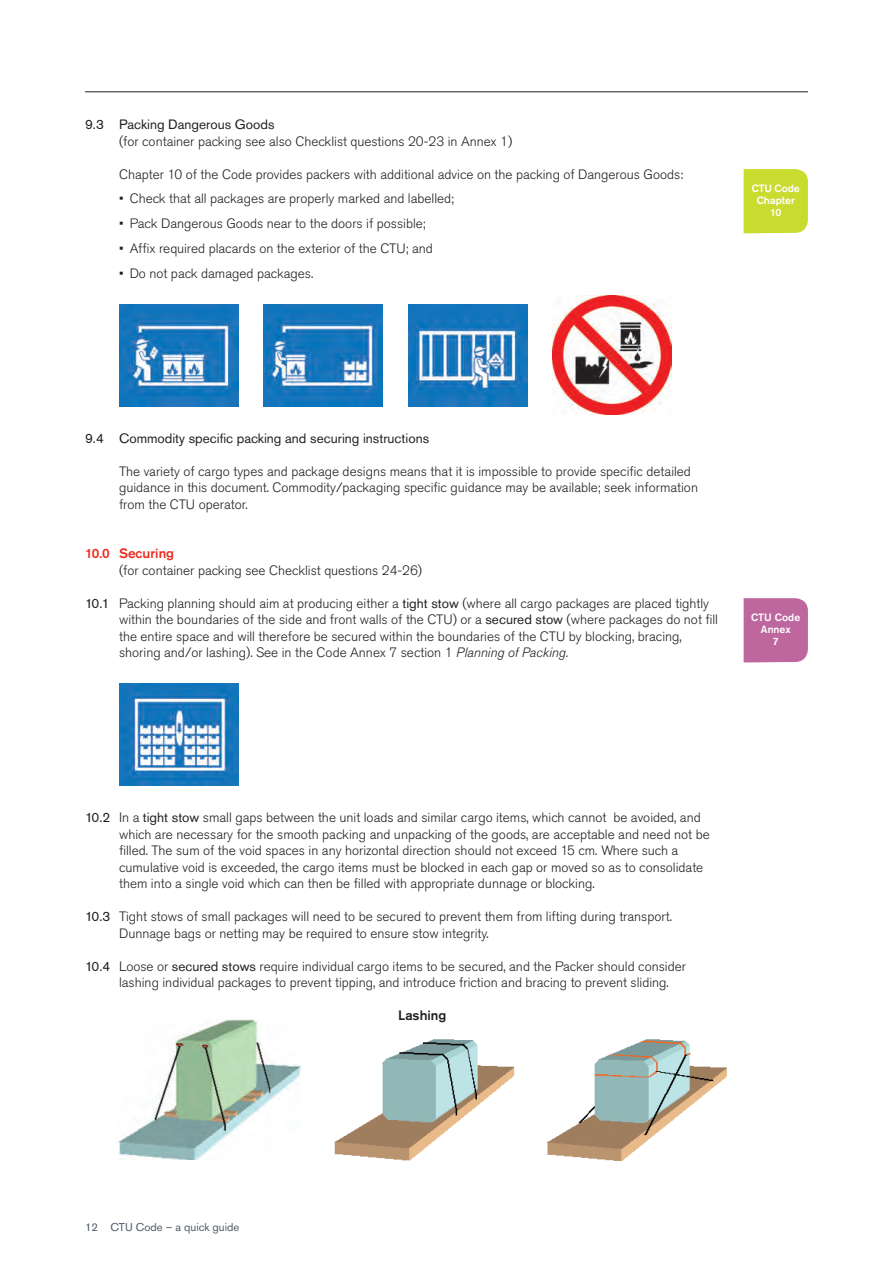
<style>
.page{position:relative;width:893px;height:1263px;background:#fff}
.page>*{position:absolute;margin:0;border:0;box-sizing:border-box;transform-origin:0 0}
.t1{font:300 13.5px/16.5px "Akzidenz Grotesk Pro";color:#231f20}
.t2{font:13.5px "Akzidenz Grotesk Pro";color:#231f20}
.t3{font:500 13.5px "Akzidenz Grotesk Pro";color:#ee2e22}
.t4{font:500 13.5px "Akzidenz Grotesk Pro";color:#231f20}
.t5{font:11.25px "Akzidenz Grotesk Pro";color:#505b67}
.t6{font:500 10.5px/12px "Akzidenz Grotesk Pro";color:#fff;text-align:center}
.s1{font-weight:400}
.s2{font-style:italic}
</style>
<div class="page">
<img style="left:118px;top:1019px;width:183px;height:140px">
<img style="left:553px;top:296px;width:118px;height:119px">
<hr style="left:85px;top:91px;width:723px;height:1px;background:#231f20">
<img style="left:119px;top:304px;width:119px;height:102px">
<img style="left:264px;top:304px;width:119px;height:102px">
<img style="left:408px;top:304px;width:119px;height:102px">
<div style="left:744px;top:169px;width:64px;height:64px;background:#cadb2f"></div>
<img style="left:119px;top:684px;width:119px;height:102px">
<div style="left:744px;top:598px;width:64px;height:64px;background:#be679e"></div>
<img style="left:335px;top:1039px;width:180px;height:122px">
<img style="left:546px;top:1039px;width:181px;height:122px">
<p class="t2" style="left:85px;top:120px;width:191px">9.3 Packing Dangerous Goods</p>
<p class="t1" style="left:119px;top:134px;width:395px">(for container packing see also Checklist questions 20-23 in Annex 1)</p>
<p class="t1" style="left:119px;top:167px;width:566px">Chapter 10 of the Code provides packers with additional advice on the packing of Dangerous Goods:</p>
<p class="t1" style="left:119px;top:192px;width:336px">• Check that all packages are properly marked and labelled;</p>
<p class="t1" style="left:119px;top:216px;width:308px">• Pack Dangerous Goods near to the doors if possible;</p>
<p class="t1" style="left:119px;top:241px;width:315px">• Affix required placards on the exterior of the CTU; and</p>
<p class="t1" style="left:119px;top:266px;width:196px">• Do not pack damaged packages.</p>
<p class="t6" style="left:752px;top:183px;width:50px">CTU Code<br>Chapter<br>10</p>
<p class="t2" style="left:85px;top:433px;width:346px">9.4 Commodity specific packing and securing instructions</p>
<p class="t1" style="left:119px;top:464px;width:580px">The variety of cargo types and package designs means that it is impossible to provide specific detailed guidance in this document. Commodity/packaging specific guidance may be available; seek information from the CTU operator.</p>
<p class="t3" style="left:85px;top:549px;width:91px">10.0 Securing</p>
<p class="t1" style="left:119px;top:563px;width:305px">(for container packing see Checklist questions 24-26)</p>
<p class="t1" style="left:119px;top:596px;width:600px;text-indent:-34px"><span class="s1">10.1</span> Packing planning should aim at producing either a <span class="s1">tight stow</span> (where all cargo packages are placed tightly within the boundaries of the side and front walls of the CTU) or a <span class="s1">secured stow</span> (where packages do not fill the entire space and will therefore be secured within the boundaries of the CTU by blocking, bracing, shoring and/or lashing). See in the Code Annex 7 section 1 <span class="s2">Planning of Packing.</span></p>
<p class="t6" style="left:751px;top:612px;width:50px">CTU Code<br>Annex<br>7</p>
<p class="t1" style="left:119px;top:810px;width:592px;text-indent:-34px"><span class="s1">10.2</span> In a <span class="s1">tight stow</span> small gaps between the unit loads and similar cargo items, which cannot be avoided, and which are necessary for the smooth packing and unpacking of the goods, are acceptable and need not be filled. The sum of the void spaces in any horizontal direction should not exceed 15 cm. Where such a cumulative void is exceeded, the cargo items must be blocked in each gap or moved so as to consolidate them into a single void which can then be filled with appropriate dunnage or blocking.</p>
<p class="t1" style="left:119px;top:909px;width:554px;text-indent:-34px"><span class="s1">10.3</span> Tight stows of small packages will need to be secured to prevent them from lifting during transport.<br>Dunnage bags or netting may be required to ensure stow integrity.</p>
<p class="t1" style="left:119px;top:959px;width:568px;text-indent:-34px"><span class="s1">10.4</span> Loose or <span class="s1">secured stows</span> require individual cargo items to be secured, and the Packer should consider lashing individual packages to prevent tipping, and introduce friction and bracing to prevent sliding.</p>
<p class="t4" style="left:398px;top:1011px;width:50px">Lashing</p>
<p class="t5" style="left:85px;top:1223px;width:156px">12 CTU Code – a quick guide</p>
</div>
